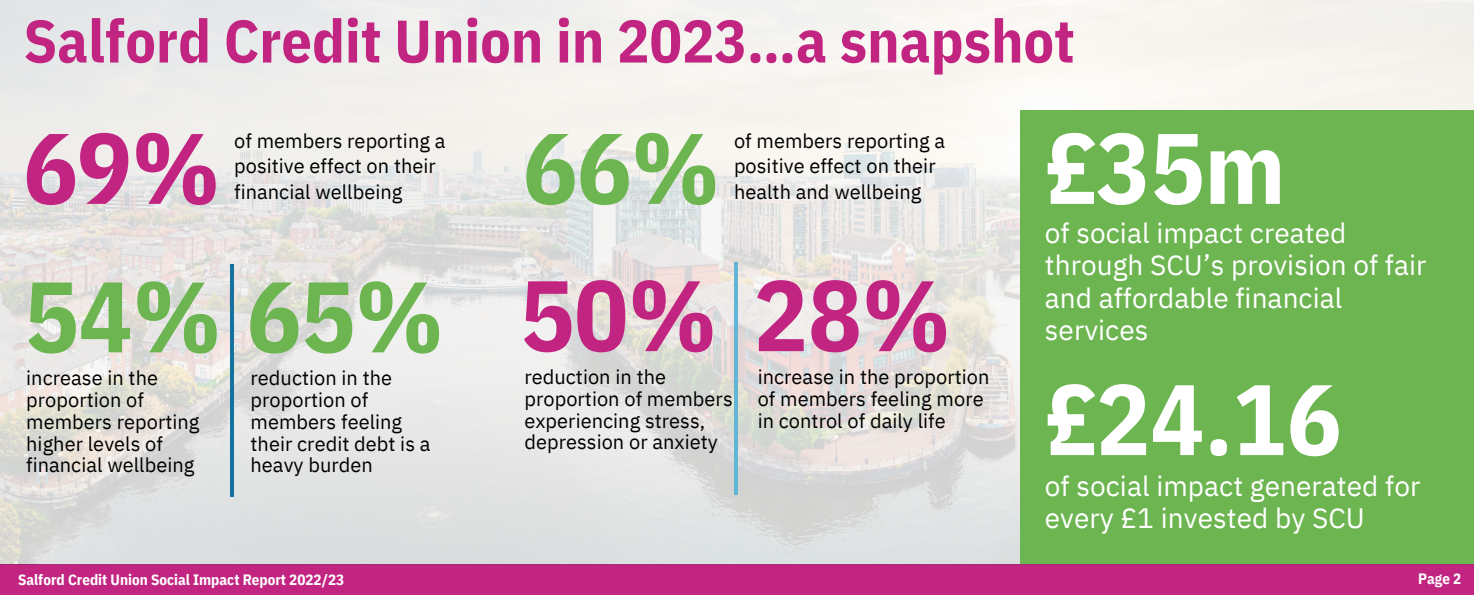
<style>
.page{position:relative;width:1474px;height:595px;background:#fff}
.page>*{position:absolute;margin:0;border:0;box-sizing:border-box;transform-origin:0 0}
.t1{font:700 100px "IBM Plex Sans Cond";color:#fff}
.t2{font:700 100px "IBM Plex Sans Cond";color:#c22581}
.t3{font:700 100px "IBM Plex Sans Cond";color:#6cb550}
.t4{font:700 60px "IBM Plex Sans Cond";color:#c22581}
.t5{font:28px/32.2px "IBM Plex Sans";color:#fff}
.t6{font:20px/21.8px "IBM Plex Sans";color:#000}
.t7{font:700 15px "IBM Plex Sans Cond";color:#fff}
</style>
<div class="page">
<div style="left:0;top:564px;width:1474px;height:31px;background:#c22581"></div>
<img style="left:0;top:0;width:1474px;height:564px">
<div style="left:1019px;top:110px;width:454px;height:454px;background:#6cb550"></div>
<hr style="left:734px;top:262px;width:4px;height:233px;background:#63b5d5">
<hr style="left:230px;top:264px;width:4px;height:232px;background:#15729e">
<h2 class="t4" style="left:24px;top:1px;width:1052px">Salford Credit Union in 2023…a snapshot</h2>
<h1 class="t2" style="left:24px;top:101px;width:198px">69%</h1>
<h4 class="t6" style="left:234px;top:128px;width:213px;line-height:25.5px">of members reporting a positive effect on their financial wellbeing</h4>
<h1 class="t3" style="left:523px;top:101px;width:198px">66%</h1>
<h4 class="t6" style="left:734px;top:128px;width:213px;line-height:25.5px">of members reporting a positive effect on their health and wellbeing</h4>
<h4 class="t3" style="left:25px;top:250px;width:420px">54% 65%</h4>
<h1 class="t6" style="left:26px;top:367px;width:175px">increase in the proportion of members reporting higher levels of financial wellbeing</h1>
<h4 class="t6" style="left:251px;top:367px;width:181px">reduction in the proportion of members feeling their credit debt is a heavy burden</h4>
<p class="t7" style="left:18px;top:570px;width:328px">Salford Credit Union Social Impact Report 2022/23</p>
<h1 class="t2" style="left:520px;top:249px;width:432px">50% 28%</h1>
<h1 class="t6" style="left:524px;top:366px;width:210px">reduction in the proportion of members experiencing stress, depression or anxiety</h1>
<h3 class="t6" style="left:758px;top:366px;width:233px">increase in the proportion of members feeling more in control of daily life</h3>
<h1 class="t1" style="left:1045px;top:101px;width:242px">£35m</h1>
<h4 class="t5" style="left:1045px;top:216px;width:383px">of social impact created through SCU’s provision of fair and affordable financial services</h4>
<h1 class="t1" style="left:1045px;top:352px;width:298px">£24.16</h1>
<h4 class="t5" style="left:1045px;top:469px;width:377px">of social impact generated for every £1 invested by SCU</h4>
<p class="t7" style="left:1418px;top:568px;width:45px">Page 2</p>
</div>
